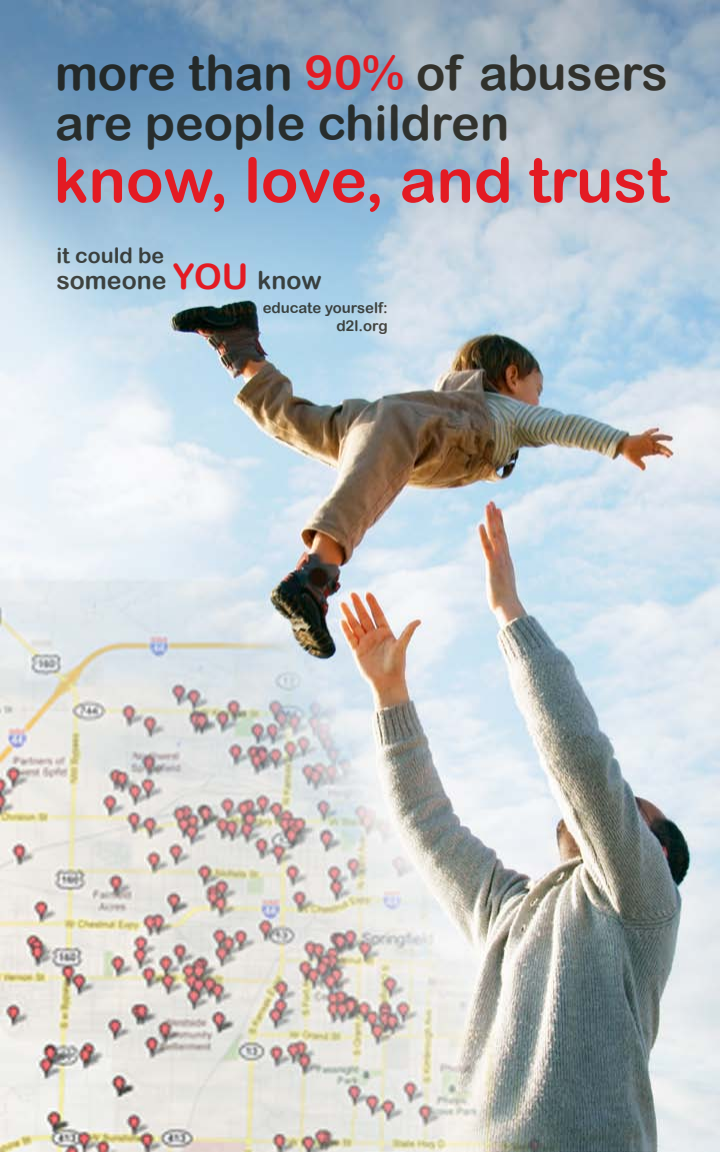
<style>
.page{position:relative;width:720px;height:1152px;background:#fff}
.page>*{position:absolute;margin:0;border:0;box-sizing:border-box;transform-origin:0 0}
.t1{font:62px "Arial Rounded MT Bold";color:#e31b23}
.t2{font:48.5px "Arial Rounded MT Bold";color:rgb(20 16 6/.8)}
.t3{font:24.9px "Arial Rounded MT Bold";color:rgb(20 16 6/.75)}
.t4{font:21.4px "Arial Rounded MT Bold";color:rgb(20 16 6/.75)}
.t5{font:14.9px/17.9px "Arial Rounded MT Bold";color:#141006;text-align:right}
.s1{color:#e31b23}
.s2{font-size:35px;color:#e31b23}
</style>
<div class="page">
<img style="left:0;top:0;width:720px;height:1152px">
<p class="t2" style="left:55px;top:44px;width:614px">more than <span class="s1">90%</span> of abusers</p>
<p class="t2" style="left:55px;top:94px;width:456px">are people children</p>
<p class="t1" style="left:53px;top:143px;width:617px">know, love, and trust</p>
<p class="t4" style="left:56px;top:243px;width:109px">it could be</p>
<p class="t3" style="left:56px;top:265px;width:267px">someone <span class="s2">YOU</span> know</p>
<p class="t5" style="left:263px;top:298px;width:127px">educate yourself: d2l.org</p>
</div>
